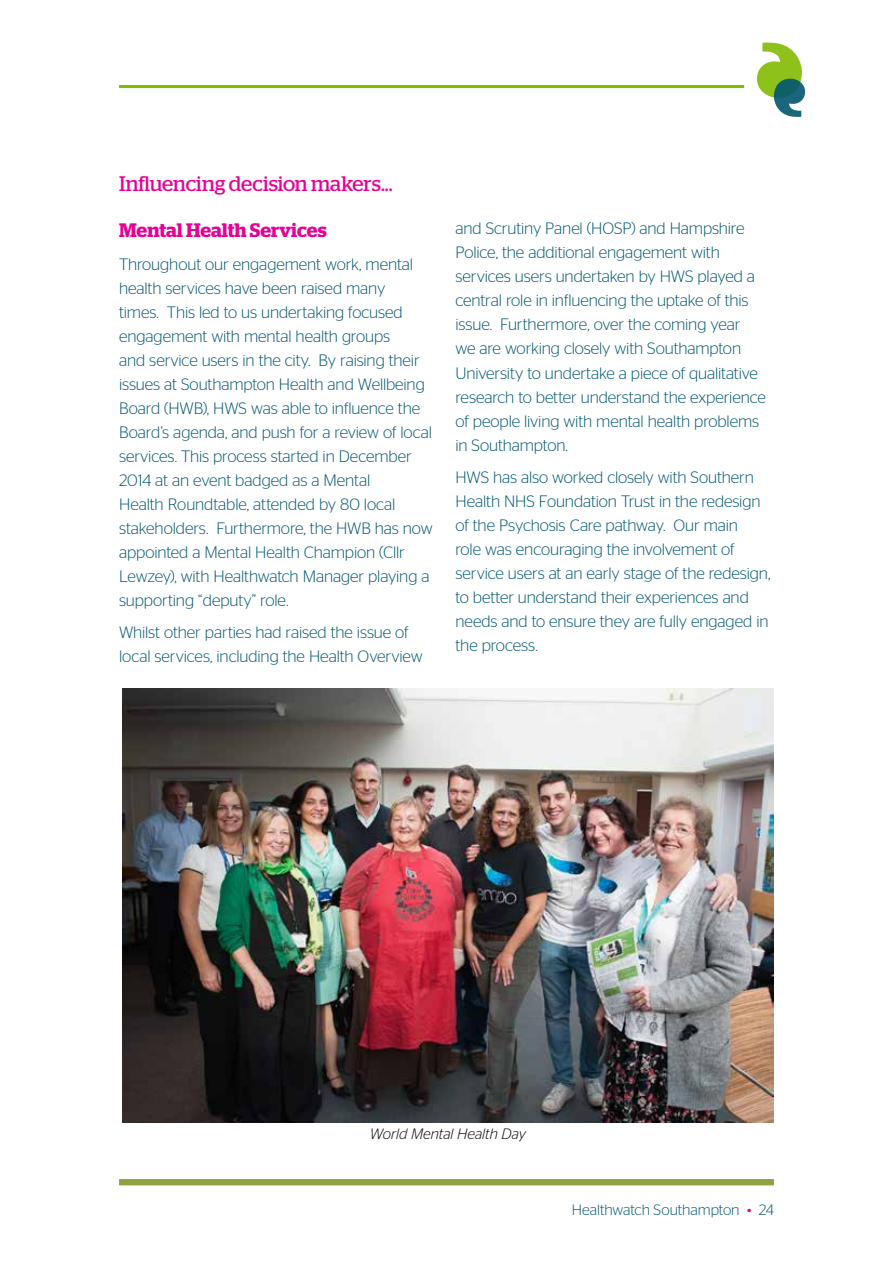
<style>
.page{position:relative;width:893px;height:1263px;background:#fff}
.page>*{position:absolute;margin:0;border:0;box-sizing:border-box;transform-origin:0 0}
.t1{font:21px "Stag";letter-spacing:-.005em;color:#e70095}
.t2{font:600 19.5px "Stag";color:#e70095}
.t3{font:300 16.5px/24px "Stag Sans";letter-spacing:-.01em;color:#00556f}
.t4{font:300 15px "Stag Sans";letter-spacing:-.005em;color:#00556f}
.t5{font:italic 300 15px "Stag Sans";color:#000}
.s1{color:#e70095}
</style>
<div class="page">
<hr style="left:119px;top:85px;width:625px;height:3px;background:#82bc00">
<div style="left:119px;top:1179px;width:655px;height:6px;background:#90a342"></div>
<svg style="left:757px;top:42px;width:48px;height:75px"></svg>
<img style="left:122px;top:689px;width:652px;height:434px">
<p class="t1" style="left:119px;top:172px;width:267px">Influencing decision makers...</p>
<p class="t2" style="left:119px;top:218px;width:209px">Mental Health Services</p>
<p class="t3" style="left:119px;top:252px;width:315px">Throughout our engagement work, mental health services have been raised many<br>times. This led to us undertaking focused engagement with mental health groups<br>and service users in the city. By raising their issues at Southampton Health and Wellbeing Board (HWB), HWS was able to influence the Board’s agenda, and push for a review of local services. This process started in December 2014 at an event badged as a Mental<br>Health Roundtable, attended by 80 local stakeholders. Furthermore, the HWB has now appointed a Mental Health Champion (Cllr Lewzey), with Healthwatch Manager playing a supporting “deputy” role.</p>
<p class="t3" style="left:119px;top:620px;width:305px">Whilst other parties had raised the issue of local services, including the Health Overview</p>
<p class="t3" style="left:455px;top:216px;width:312px">and Scrutiny Panel (HOSP) and Hampshire Police, the additional engagement with services users undertaken by HWS played a central role in influencing the uptake of this issue. Furthermore, over the coming year<br>we are working closely with Southampton University to undertake a piece of qualitative research to better understand the experience of people living with mental health problems in Southampton.</p>
<p class="t3" style="left:455px;top:465px;width:316px">HWS has also worked closely with Southern Health NHS Foundation Trust in the redesign of the Psychosis Care pathway. Our main<br>role was encouraging the involvement of service users at an early stage of the redesign, to better understand their experiences and needs and to ensure they are fully engaged in the process.</p>
<p class="t5" style="left:370px;top:1125px;width:158px">World Mental Health Day</p>
<p class="t4" style="left:572px;top:1202px;width:204px">Healthwatch Southampton <span class="s1">•</span> 24</p>
</div>
